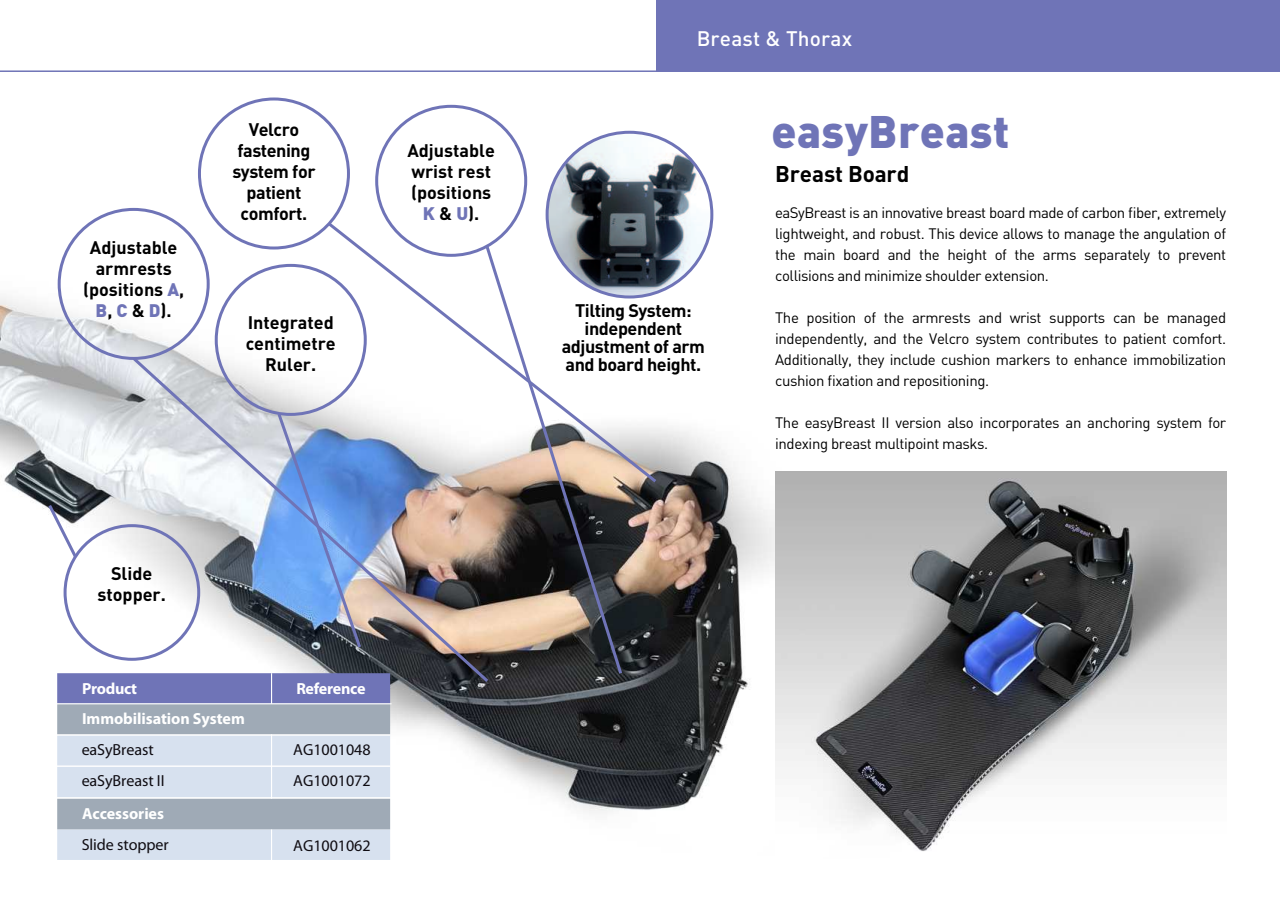
<style>
.page{position:relative;width:1280px;height:910px;background:#fff}
.page>*{position:absolute;margin:0;border:0;box-sizing:border-box;transform-origin:0 0}
.t1{font:900 45px "DIN Pro";letter-spacing:.01em;color:#6f74b7}
.t2{font:700 22.5px "DIN Pro";letter-spacing:-.005em;color:#000}
.t3{font:500 20.85px "DIN Pro";letter-spacing:.01em;color:#fff}
.t4{font:700 18px/21px "DIN Pro";color:#000;text-align:center}
.t5{font:700 18px/21px "DIN Pro";letter-spacing:-.025em;color:#000;text-align:center}
.t6{font:16.05px "Myriad Pro";letter-spacing:-.005em;color:#0f0c12}
.t7{font:700 16.05px "Myriad Pro";letter-spacing:-.005em;color:#fff}
.t8{font:15px/21px "DIN Pro";letter-spacing:-.025em;color:#000;text-align:justify}
.s1{font-weight:900;color:#6f74b7}
.s2{color:#020102}
</style>
<div class="page">
<img style="left:0;top:221px;width:775px;height:608px">
<hr style="left:0;top:70px;width:1280px;height:2px;background:#6f74b7">
<div style="left:656px;top:0;width:624px;height:71px;background:#6f74b7"></div>
<img style="left:547px;top:132px;width:165px;height:165px;border-radius:82px">
<div style="left:198px;top:97px;width:152px;height:153px;border:3px solid #6f74b7;border-radius:50%"></div>
<img style="left:129px;top:354px;width:362px;height:331px">
<svg style="left:275px;top:411px;width:88px;height:240px"></svg>
<svg style="left:325px;top:220px;width:335px;height:265px"></svg>
<svg style="left:483px;top:243px;width:141px;height:434px"></svg>
<hr style="left:52px;top:703px;width:340px;height:1px;background:#fff">
<hr style="left:51px;top:735px;width:339px;height:1px;background:#fff">
<hr style="left:51px;top:766px;width:339px;height:1px;background:#fff">
<svg style="left:57px;top:673px;width:333px;height:187px"></svg>
<hr style="left:271px;top:673px;width:1px;height:31px;background:#fff">
<hr style="left:271px;top:734px;width:1px;height:65px;background:#fff">
<hr style="left:271px;top:829px;width:1px;height:65px;background:#fff">
<div style="left:64px;top:524px;width:136px;height:137px;border:3px solid #6f74b7;border-radius:50%"></div>
<svg style="left:46px;top:502px;width:33px;height:59px"></svg>
<img style="left:775px;top:471px;width:451px;height:380px">
<p class="t4" style="left:83px;top:238px;width:103px">Adjustable armrests (positions <span class="s1">A</span><span class="s2">,<br></span><span class="s1">B</span><span class="s2">,</span> <span class="s1">C</span> &amp; <span class="s1">D</span>).</p>
<p class="t5" style="left:232px;top:120px;width:85px">Velcro fastening system for patient comfort.</p>
<p class="t4" style="left:246px;top:313px;width:92px">Integrated centimetre<br>Ruler.</p>
<p class="t4" style="left:407px;top:140px;width:89px">Adjustable wrist rest (positions<br><span class="s1">K</span> &amp; <span class="s1">U</span>).</p>
<p class="t4" style="left:97px;top:564px;width:70px">Slide stopper.</p>
<p class="t7" style="left:82px;top:682px;width:56px">Product</p>
<p class="t7" style="left:296px;top:682px;width:71px">Reference</p>
<p class="t7" style="left:82px;top:712px;width:164px">Immobilisation System</p>
<p class="t6" style="left:82px;top:743px;width:74px">eaSyBreast</p>
<p class="t6" style="left:82px;top:774px;width:84px">eaSyBreast II</p>
<p class="t7" style="left:82px;top:807px;width:83px">Accessories</p>
<p class="t6" style="left:82px;top:838px;width:89px">Slide stopper</p>
<p class="t6" style="left:293px;top:743px;width:79px">AG1001048</p>
<p class="t6" style="left:293px;top:774px;width:79px">AG1001072</p>
<p class="t6" style="left:293px;top:839px;width:79px">AG1001062</p>
<h3 class="t3" style="left:697px;top:31px;width:157px">Breast &amp; Thorax</h3>
<h1 class="t1" style="left:771px;top:113px;width:239px">easyBreast</h1>
<p class="t5" style="left:562px;top:302px;width:145px;line-height:18px">Tilting System: independent adjustment of arm and board height.</p>
<h2 class="t2" style="left:775px;top:164px;width:136px">Breast Board</h2>
<p class="t8" style="left:775px;top:203px;width:453px">eaSyBreast is an innovative breast board made of carbon fiber, extremely lightweight, and robust. This device allows to manage the angulation of the main board and the height of the arms separately to prevent collisions and minimize shoulder extension.</p>
<p class="t8" style="left:775px;top:308px;width:453px">The position of the armrests and wrist supports can be managed independently, and the Velcro system contributes to patient comfort.<br>Additionally, they include cushion markers to enhance immobilization cushion fixation and repositioning.</p>
<p class="t8" style="left:775px;top:413px;width:453px">The easyBreast II version also incorporates an anchoring system for indexing breast multipoint masks.</p>
</div>
